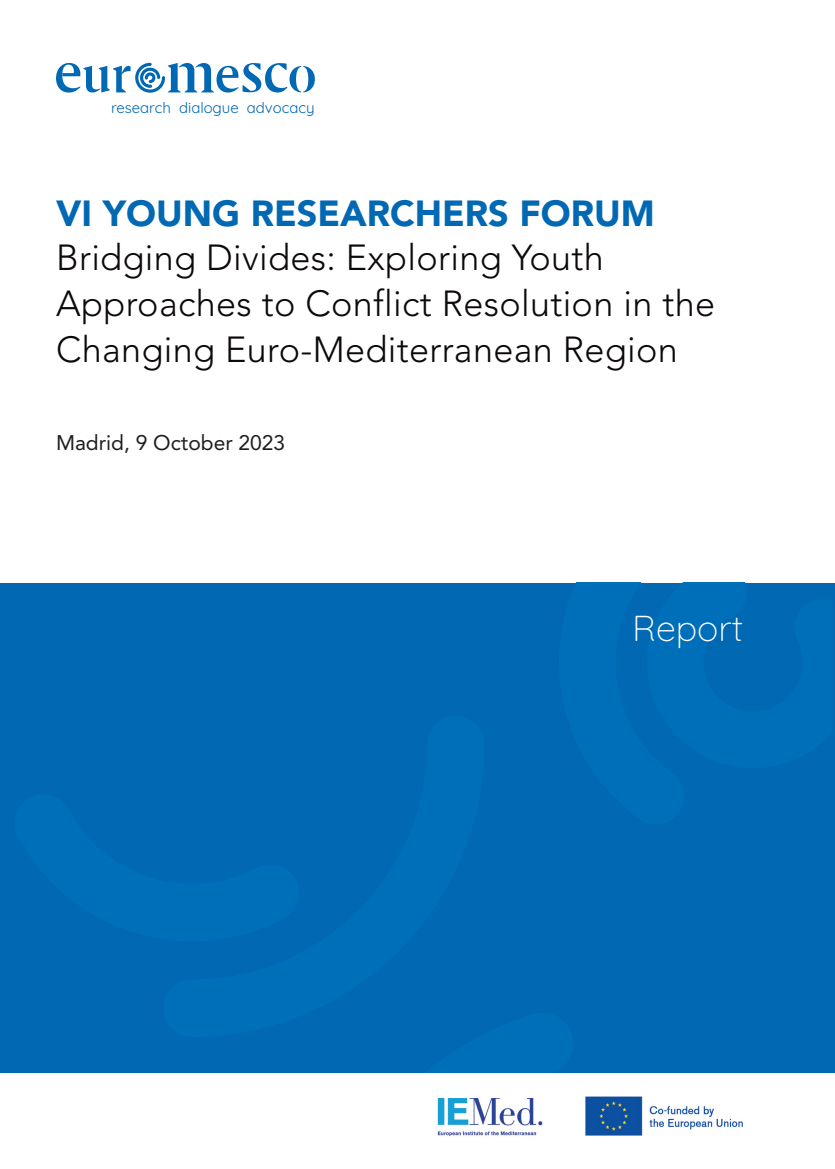
<style>
.page{position:relative;width:835px;height:1169px;background:#fff}
.page>*{position:absolute;margin:0;border:0;box-sizing:border-box;transform-origin:0 0}
.t1{font:300 36px/46px "Avenir LT Pro";letter-spacing:.01em;color:#0d0909}
.t2{font:900 36px "Avenir LT Pro";color:#0168b3}
.t3{font:300 36px "Quicksand";color:#fff}
.t4{font:21px "Avenir LT Pro";color:#201d1e}
.t5{font:15px "Quicksand";color:#0168b3}
</style>
<div class="page">
<svg style="left:56px;top:63px;width:259px;height:30px"></svg>
<img style="left:437px;top:1096px;width:306px;height:40px">
<div style="left:0;top:583px;width:835px;height:489px;background:#0168b3"></div>
<p class="t5" style="left:111px;top:98px;width:205px">research dialogue advocacy</p>
<p class="t2" style="left:56px;top:199px;width:600px">VI YOUNG RESEARCHERS FORUM</p>
<p class="t1" style="left:56px;top:237px;width:660px">Bridging Divides: Exploring Youth<br>Approaches to Conflict Resolution in the<br>Changing Euro-Mediterranean Region</p>
<p class="t4" style="left:56px;top:434px;width:231px">Madrid, 9 October 2023</p>
<p class="t3" style="left:632px;top:605px;width:112px">Report</p>
</div>
